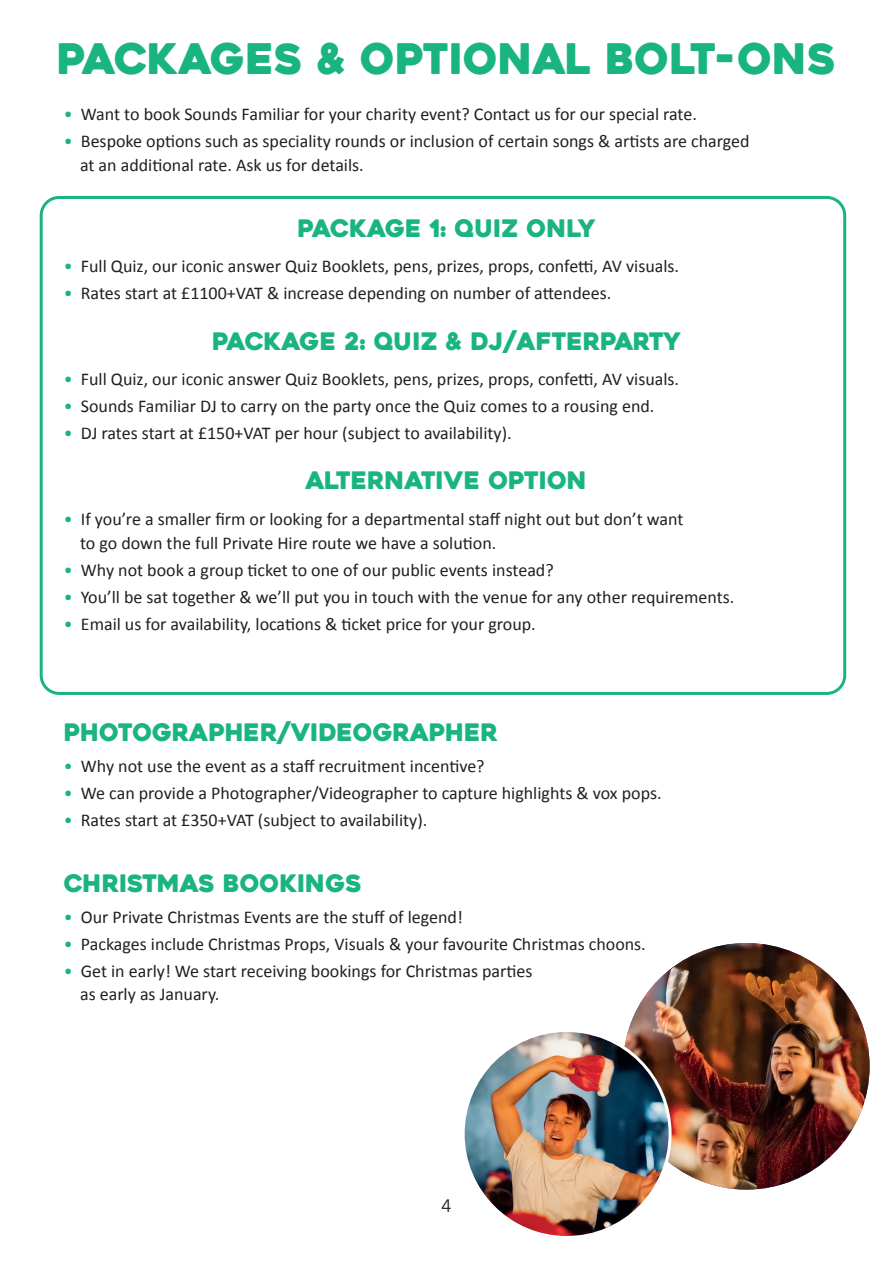
<style>
.page{position:relative;width:893px;height:1263px;background:#fff}
.page>*{position:absolute;margin:0;border:0;box-sizing:border-box;transform-origin:0 0}
.t1{font:42px "Heavitas";color:#1ab481}
.t2{font:24px "Heavitas";color:#1ab481}
.t3{font:18px/24px "Calibri";color:#231f20}
.t4{font:18px "Avenir Next";color:#231f20}
.s1{color:#1ab481}
</style>
<div class="page">
<div style="left:40px;top:196px;width:806px;height:499px;border:3px solid #1ab481;border-radius:18px"></div>
<img style="left:623px;top:943px;width:247px;height:246px;border-radius:123px">
<img style="left:466px;top:1030px;width:203px;height:205px">
<h1 class="t1" style="left:57px;top:33px;width:781px">PACKAGES &amp; OPTIONAL BOLT-ONS</h1>
<p class="t3" style="left:64px;top:102px;width:635px"><span class="s1">•</span> Want to book Sounds Familiar for your charity event? Contact us for our special rate.</p>
<p class="t3" style="left:80px;top:129px;width:671px;text-indent:-16px"><span class="s1">•</span> Bespoke options such as speciality rounds or inclusion of certain songs &amp; artists are charged at an additional rate. Ask us for details.</p>
<h2 class="t2" style="left:298px;top:213px;width:299px">PACKAGE 1: QUIZ ONLY</h2>
<p class="t3" style="left:64px;top:254px;width:617px"><span class="s1">•</span> Full Quiz, our iconic answer Quiz Booklets, pens, prizes, props, confetti, AV visuals.</p>
<p class="t3" style="left:64px;top:281px;width:549px"><span class="s1">•</span> Rates start at £1100+VAT &amp; increase depending on number of attendees.</p>
<h2 class="t2" style="left:212px;top:326px;width:470px">PACKAGE 2: QUIZ &amp; DJ/AFTERPARTY</h2>
<p class="t3" style="left:64px;top:367px;width:617px"><span class="s1">•</span> Full Quiz, our iconic answer Quiz Booklets, pens, prizes, props, confetti, AV visuals.</p>
<p class="t3" style="left:64px;top:394px;width:592px"><span class="s1">•</span> Sounds Familiar DJ to carry on the party once the Quiz comes to a rousing end.</p>
<p class="t3" style="left:64px;top:421px;width:449px"><span class="s1">•</span> DJ rates start at £150+VAT per hour (subject to availability).</p>
<h2 class="t2" style="left:306px;top:466px;width:283px">ALTERNATIVE OPTION</h2>
<p class="t3" style="left:80px;top:507px;width:605px;text-indent:-16px"><span class="s1">•</span> If you’re a smaller firm or looking for a departmental staff night out but don’t want to go down the full Private Hire route we have a solution.</p>
<p class="t3" style="left:64px;top:558px;width:491px"><span class="s1">•</span> Why not book a group ticket to one of our public events instead?</p>
<p class="t3" style="left:64px;top:585px;width:672px"><span class="s1">•</span> You’ll be sat together &amp; we’ll put you in touch with the venue for any other requirements.</p>
<p class="t3" style="left:64px;top:612px;width:473px"><span class="s1">•</span> Email us for availability, locations &amp; ticket price for your group.</p>
<h2 class="t2" style="left:64px;top:718px;width:436px">PHOTOGRAPHER/VIDEOGRAPHER</h2>
<p class="t3" style="left:64px;top:754px;width:422px"><span class="s1">•</span> Why not use the event as a staff recruitment incentive?</p>
<p class="t3" style="left:64px;top:781px;width:599px"><span class="s1">•</span> We can provide a Photographer/Videographer to capture highlights &amp; vox pops.</p>
<p class="t3" style="left:64px;top:808px;width:365px"><span class="s1">•</span> Rates start at £350+VAT (subject to availability).</p>
<h2 class="t2" style="left:64px;top:868px;width:300px">CHRISTMAS BOOKINGS</h2>
<p class="t3" style="left:64px;top:905px;width:401px"><span class="s1">•</span> Our Private Christmas Events are the stuff of legend!</p>
<p class="t3" style="left:64px;top:932px;width:584px"><span class="s1">•</span> Packages include Christmas Props, Visuals &amp; your favourite Christmas choons.</p>
<p class="t3" style="left:80px;top:960px;width:454px;line-height:22.5px;text-indent:-16px"><span class="s1">•</span> Get in early! We start receiving bookings for Christmas parties as early as January.</p>
<p class="t4" style="left:441px;top:1190px;width:12px">4</p>
</div>
